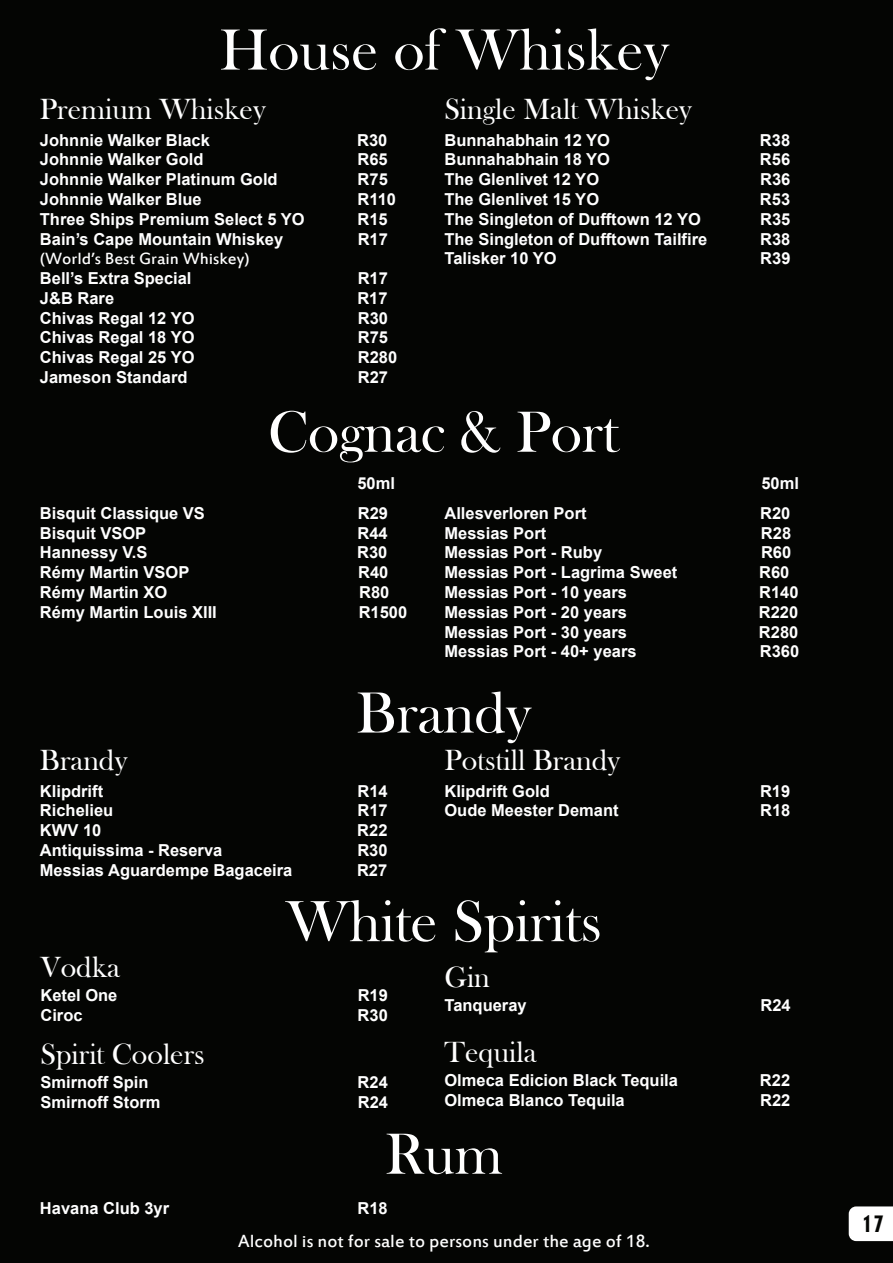
<style>
.page{position:relative;width:893px;height:1263px;background:#040503}
.page>*{position:absolute;margin:0;border:0;box-sizing:border-box;transform-origin:0 0}
.t1{font:60px "Bask Old Face";color:#fff}
.t2{font:30px "Bask Old Face";color:#fff}
.t3{font:22.5px "Geometric 706 BT Black Condensed B";color:#040503}
.t4{font:19.5px "Estrangelo Edessa";color:#fff}
.t5{font:18px "Estrangelo Edessa";color:#fff}
.t6{font:700 16.5px "Arial";color:#fff}
</style>
<div class="page">
<div style="left:849px;top:1206px;width:44px;height:35px;background:#fff"></div>
<h1 class="t1" style="left:220px;top:17px;width:451px">House of Whiskey</h1>
<h2 class="t2" style="left:40px;top:92px;width:227px">Premium Whiskey</h2>
<p class="t6" style="left:40px;top:129px;width:171px">Johnnie Walker Black</p>
<p class="t6" style="left:357px;top:129px;width:32px">R30</p>
<p class="t6" style="left:40px;top:149px;width:165px">Johnnie Walker Gold</p>
<p class="t6" style="left:358px;top:149px;width:32px">R65</p>
<p class="t6" style="left:40px;top:168px;width:239px">Johnnie Walker Platinum Gold</p>
<p class="t6" style="left:358px;top:168px;width:32px">R75</p>
<p class="t6" style="left:40px;top:188px;width:163px">Johnnie Walker Blue</p>
<p class="t6" style="left:358px;top:188px;width:40px">R110</p>
<p class="t6" style="left:40px;top:208px;width:266px">Three Ships Premium Select 5 YO</p>
<p class="t6" style="left:357px;top:208px;width:32px">R15</p>
<p class="t6" style="left:40px;top:228px;width:245px">Bain’s Cape Mountain Whiskey</p>
<p class="t6" style="left:358px;top:228px;width:32px">R17</p>
<p class="t5" style="left:40px;top:250px;width:211px">(World’s Best Grain Whiskey)</p>
<p class="t6" style="left:40px;top:267px;width:153px">Bell’s Extra Special</p>
<p class="t6" style="left:358px;top:267px;width:32px">R17</p>
<p class="t6" style="left:40px;top:287px;width:76px">J&amp;B Rare</p>
<p class="t6" style="left:357px;top:287px;width:32px">R17</p>
<p class="t6" style="left:40px;top:307px;width:156px">Chivas Regal 12 YO</p>
<p class="t6" style="left:358px;top:307px;width:32px">R30</p>
<p class="t6" style="left:40px;top:326px;width:156px">Chivas Regal 18 YO</p>
<p class="t6" style="left:358px;top:326px;width:32px">R75</p>
<p class="t6" style="left:40px;top:346px;width:156px">Chivas Regal 25 YO</p>
<p class="t6" style="left:358px;top:346px;width:41px">R280</p>
<p class="t6" style="left:40px;top:366px;width:149px">Jameson Standard</p>
<p class="t6" style="left:358px;top:366px;width:32px">R27</p>
<h2 class="t2" style="left:444px;top:92px;width:249px">Single Malt Whiskey</h2>
<p class="t6" style="left:444px;top:129px;width:167px">Bunnahabhain 12 YO</p>
<p class="t6" style="left:760px;top:129px;width:32px">R38</p>
<p class="t6" style="left:444px;top:149px;width:167px">Bunnahabhain 18 YO</p>
<p class="t6" style="left:760px;top:149px;width:32px">R56</p>
<p class="t6" style="left:444px;top:168px;width:156px">The Glenlivet 12 YO</p>
<p class="t6" style="left:760px;top:168px;width:32px">R36</p>
<p class="t6" style="left:444px;top:188px;width:156px">The Glenlivet 15 YO</p>
<p class="t6" style="left:760px;top:188px;width:32px">R53</p>
<p class="t6" style="left:444px;top:208px;width:258px">The Singleton of Dufftown 12 YO</p>
<p class="t6" style="left:760px;top:208px;width:32px">R35</p>
<p class="t6" style="left:444px;top:228px;width:264px">The Singleton of Dufftown Tailfire</p>
<p class="t6" style="left:760px;top:228px;width:32px">R38</p>
<p class="t6" style="left:444px;top:248px;width:114px">Talisker 10 YO</p>
<p class="t6" style="left:760px;top:248px;width:32px">R39</p>
<h1 class="t1" style="left:268px;top:399px;width:352px">Cognac &amp; Port</h1>
<p class="t6" style="left:357px;top:472px;width:39px">50ml</p>
<p class="t6" style="left:761px;top:472px;width:39px">50ml</p>
<p class="t6" style="left:40px;top:502px;width:167px">Bisquit Classique VS</p>
<p class="t6" style="left:358px;top:502px;width:32px">R29</p>
<p class="t6" style="left:40px;top:522px;width:108px">Bisquit VSOP</p>
<p class="t6" style="left:357px;top:522px;width:32px">R44</p>
<p class="t6" style="left:40px;top:542px;width:109px">Hannessy V.S</p>
<p class="t6" style="left:357px;top:542px;width:32px">R30</p>
<p class="t6" style="left:40px;top:561px;width:151px">Rémy Martin VSOP</p>
<p class="t6" style="left:358px;top:561px;width:32px">R40</p>
<p class="t6" style="left:40px;top:581px;width:129px">Rémy Martin XO</p>
<p class="t6" style="left:359px;top:581px;width:32px">R80</p>
<p class="t6" style="left:40px;top:601px;width:178px">Rémy Martin Louis XIII</p>
<p class="t6" style="left:359px;top:601px;width:50px">R1500</p>
<p class="t6" style="left:444px;top:502px;width:144px">Allesverloren Port</p>
<p class="t6" style="left:760px;top:502px;width:32px">R20</p>
<p class="t6" style="left:444px;top:522px;width:103px">Messias Port</p>
<p class="t6" style="left:761px;top:522px;width:32px">R28</p>
<p class="t6" style="left:444px;top:542px;width:159px">Messias Port - Ruby</p>
<p class="t6" style="left:761px;top:542px;width:32px">R60</p>
<p class="t6" style="left:444px;top:561px;width:234px">Messias Port - Lagrima Sweet</p>
<p class="t6" style="left:759px;top:561px;width:32px">R60</p>
<p class="t6" style="left:444px;top:581px;width:184px">Messias Port - 10 years</p>
<p class="t6" style="left:759px;top:581px;width:41px">R140</p>
<p class="t6" style="left:444px;top:601px;width:184px">Messias Port - 20 years</p>
<p class="t6" style="left:759px;top:601px;width:41px">R220</p>
<p class="t6" style="left:444px;top:621px;width:184px">Messias Port - 30 years</p>
<p class="t6" style="left:759px;top:621px;width:41px">R280</p>
<p class="t6" style="left:444px;top:641px;width:194px">Messias Port - 40+ years</p>
<p class="t6" style="left:760px;top:641px;width:41px">R360</p>
<h1 class="t1" style="left:356px;top:680px;width:176px">Brandy</h1>
<h2 class="t2" style="left:40px;top:743px;width:89px">Brandy</h2>
<p class="t6" style="left:40px;top:780px;width:65px">Klipdrift</p>
<p class="t6" style="left:358px;top:780px;width:32px">R14</p>
<p class="t6" style="left:40px;top:800px;width:75px">Richelieu</p>
<p class="t6" style="left:357px;top:800px;width:32px">R17</p>
<p class="t6" style="left:40px;top:819px;width:63px">KWV 10</p>
<p class="t6" style="left:357px;top:819px;width:32px">R22</p>
<p class="t6" style="left:40px;top:839px;width:184px">Antiquissima - Reserva</p>
<p class="t6" style="left:357px;top:839px;width:32px">R30</p>
<p class="t6" style="left:40px;top:859px;width:254px">Messias Aguardempe Bagaceira</p>
<p class="t6" style="left:357px;top:859px;width:32px">R27</p>
<h2 class="t2" style="left:444px;top:743px;width:177px">Potstill Brandy</h2>
<p class="t6" style="left:444px;top:780px;width:107px">Klipdrift Gold</p>
<p class="t6" style="left:760px;top:780px;width:32px">R19</p>
<p class="t6" style="left:444px;top:800px;width:176px">Oude Meester Demant</p>
<p class="t6" style="left:760px;top:800px;width:32px">R18</p>
<h1 class="t1" style="left:286px;top:888px;width:317px">White Spirits</h1>
<h2 class="t2" style="left:40px;top:950px;width:81px">Vodka</h2>
<p class="t6" style="left:40px;top:984px;width:79px">Ketel One</p>
<p class="t6" style="left:358px;top:984px;width:32px">R19</p>
<p class="t6" style="left:40px;top:1004px;width:44px">Ciroc</p>
<p class="t6" style="left:358px;top:1004px;width:32px">R30</p>
<h2 class="t2" style="left:40px;top:1038px;width:166px">Spirit Coolers</h2>
<p class="t6" style="left:40px;top:1071px;width:110px">Smirnoff Spin</p>
<p class="t6" style="left:358px;top:1071px;width:32px">R24</p>
<p class="t6" style="left:40px;top:1091px;width:122px">Smirnoff Storm</p>
<p class="t6" style="left:358px;top:1091px;width:32px">R24</p>
<h2 class="t2" style="left:444px;top:961px;width:47px">Gin</h2>
<p class="t6" style="left:444px;top:994px;width:84px">Tanqueray</p>
<p class="t6" style="left:760px;top:994px;width:32px">R24</p>
<h2 class="t2" style="left:444px;top:1036px;width:94px">Tequila</h2>
<p class="t6" style="left:444px;top:1069px;width:235px">Olmeca Edicion Black Tequila</p>
<p class="t6" style="left:760px;top:1069px;width:32px">R22</p>
<p class="t6" style="left:444px;top:1089px;width:182px">Olmeca Blanco Tequila</p>
<p class="t6" style="left:760px;top:1089px;width:32px">R22</p>
<h1 class="t1" style="left:385px;top:1121px;width:119px">Rum</h1>
<p class="t6" style="left:40px;top:1197px;width:131px">Havana Club 3yr</p>
<p class="t6" style="left:357px;top:1197px;width:32px">R18</p>
<p class="t4" style="left:238px;top:1231px;width:413px">Alcohol is not for sale to persons under the age of 18.</p>
<h3 class="t3" style="left:862px;top:1210px;width:24px">17</h3>
</div>
